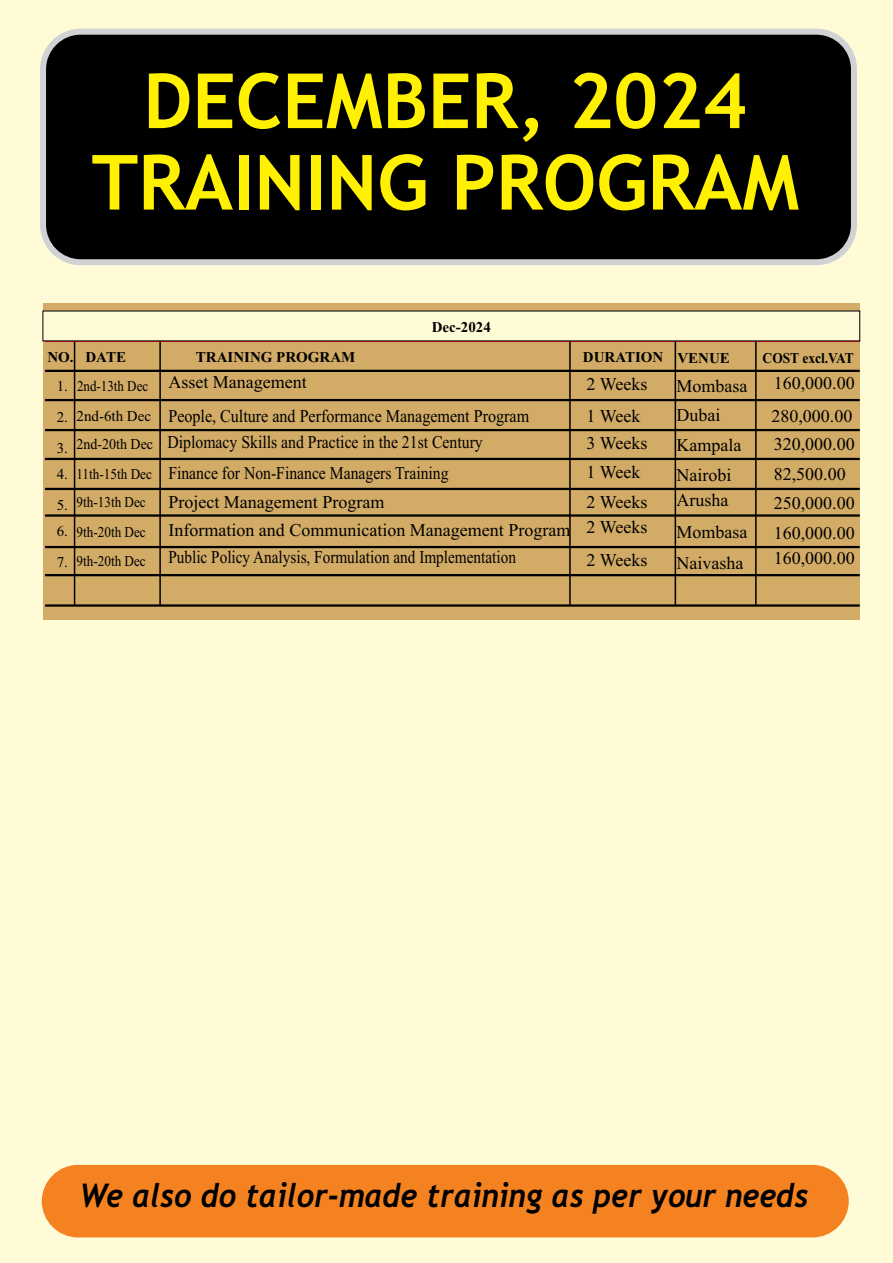
<style>
.page{position:relative;width:893px;height:1263px;background:#fffbd6}
.page>*{position:absolute;margin:0;border:0;box-sizing:border-box;transform-origin:0 0}
.t1{font:700 76.2px/81.4px "Trebuchet MS";color:#fff101;text-align:center}
.t2{font:italic 700 32.7px "Trebuchet MS";color:#000;scale:.93 1}
.t3{font:18px/29.7px "Times New Roman";color:#000}
.t4{font:18px/28.5px "Times New Roman";color:#000;scale:.87 1}
.t5{font:18px "Times New Roman";color:#000;scale:.85 1}
.t6{font:700 15px "Times New Roman";color:#000}
.t7{font:15px/29.7px "Times New Roman";color:#000;text-align:justify;scale:.88 1}
.t8{font:15px/29.8px "Times New Roman";color:#000;scale:.93 1}
.t9{font:15px/30.5px "Times New Roman";color:#000;scale:.87 1}
.t10{font:15px/31.2px "Times New Roman";color:#000}
.t11{font:700 15px "Times New Roman";color:#000;scale:.9 1}
</style>
<div class="page">
<div style="left:42px;top:1165px;width:807px;height:72px;background:#f58220;border-radius:36px"></div>
<div style="left:40px;top:29px;width:817px;height:236px;background:#000;border:6px solid #d1d2d4;border-radius:38px"></div>
<div style="left:43px;top:303px;width:817px;height:317px;background:#d2ab66"></div>
<hr style="left:45px;top:340px;width:815px;height:2px;background:#ee1d23">
<hr style="left:45px;top:370px;width:815px;height:2px;background:#000">
<hr style="left:45px;top:399px;width:815px;height:2px;background:#000">
<hr style="left:45px;top:429px;width:815px;height:2px;background:#000">
<hr style="left:45px;top:458px;width:815px;height:2px;background:#000">
<hr style="left:45px;top:488px;width:815px;height:2px;background:#000">
<hr style="left:45px;top:514px;width:815px;height:3px;background:#000">
<hr style="left:45px;top:546px;width:815px;height:2px;background:#000">
<hr style="left:45px;top:574px;width:815px;height:2px;background:#000">
<hr style="left:45px;top:604px;width:815px;height:3px;background:#000">
<hr style="left:74px;top:341px;width:1px;height:265px;background:#000">
<hr style="left:159px;top:341px;width:2px;height:265px;background:#000">
<hr style="left:569px;top:341px;width:2px;height:265px;background:#000">
<hr style="left:675px;top:341px;width:1px;height:265px;background:#000">
<hr style="left:755px;top:341px;width:2px;height:265px;background:#000">
<div style="left:43px;top:311px;width:817px;height:30px;background:#fffbd6"></div>
<h1 class="t1" style="left:92px;top:67px;width:709px">DECEMBER, 2024<br>TRAINING PROGRAM</h1>
<p class="t6" style="left:432px;top:322px;width:61px">Dec-2024</p>
<p class="t6" style="left:47px;top:352px;width:80px">NO. DATE</p>
<p class="t6" style="left:196px;top:352px;width:161px">TRAINING PROGRAM</p>
<p class="t6" style="left:583px;top:352px;width:149px">DURATION VENUE</p>
<p class="t11" style="left:763px;top:352px;width:103px">COST excl.VAT</p>
<p class="t10" style="left:57px;top:372px;width:13px;text-align:justify">1.<br>2.<br>3.</p>
<p class="t10" style="left:57px;top:460px;width:13px">4.<br>5.</p>
<p class="t10" style="left:57px;top:516px;width:13px">6.<br>7.</p>
<p class="t9" style="left:77px;top:372px;width:87px">2nd-13th Dec<br>2nd-6th Dec</p>
<p class="t8" style="left:77px;top:430px;width:84px">2nd-20th Dec<br>11th-15th Dec</p>
<p class="t7" style="left:77px;top:488px;width:80px">9th-13th Dec 9th-20th Dec 9th-20th Dec</p>
<p class="t3" style="left:168px;top:367px;width:362px;line-height:33.9px">Asset Management<br>People, Culture and Performance Management Program</p>
<p class="t4" style="left:168px;top:430px;width:364px">Diplomacy Skills and Practice in the 21st Century</p>
<p class="t4" style="left:168px;top:461px;width:464px">Finance for Non-Finance Managers Training<br>Project Management Program<br>Information and Communication Management Program</p>
<p class="t5" style="left:168px;top:550px;width:410px">Public Policy Analysis, Formulation and Implementation</p>
<p class="t3" style="left:587px;top:370px;width:62px">2 Weeks</p>
<p class="t3" style="left:587px;top:403px;width:62px;line-height:27.5px">1 Week<br>3 Weeks</p>
<p class="t3" style="left:587px;top:459px;width:62px;line-height:29.2px">1 Week<br>2 Weeks</p>
<p class="t3" style="left:587px;top:512px;width:62px;line-height:32.8px">2 Weeks<br>2 Weeks</p>
<p class="t3" style="left:677px;top:372px;width:72px">Mombasa</p>
<p class="t3" style="left:771px;top:368px;width:85px;line-height:32.7px">160,000.00<br>280,000.00</p>
<p class="t3" style="left:774px;top:431px;width:82px">320,000.00</p>
<p class="t3" style="left:677px;top:402px;width:66px">Dubai<br>Kampala<br>Nairobi</p>
<p class="t3" style="left:774px;top:461px;width:73px">82,500.00</p>
<p class="t3" style="left:677px;top:486px;width:72px;line-height:31.5px">Arusha<br>Mombasa<br>Naivasha</p>
<p class="t3" style="left:774px;top:490px;width:82px">250,000.00</p>
<p class="t3" style="left:774px;top:545px;width:82px">160,000.00</p>
<p class="t3" style="left:774px;top:520px;width:82px">160,000.00</p>
<h2 class="t2" style="left:80px;top:1182px;width:785px">We also do tailor-made training as per your needs</h2>
</div>
